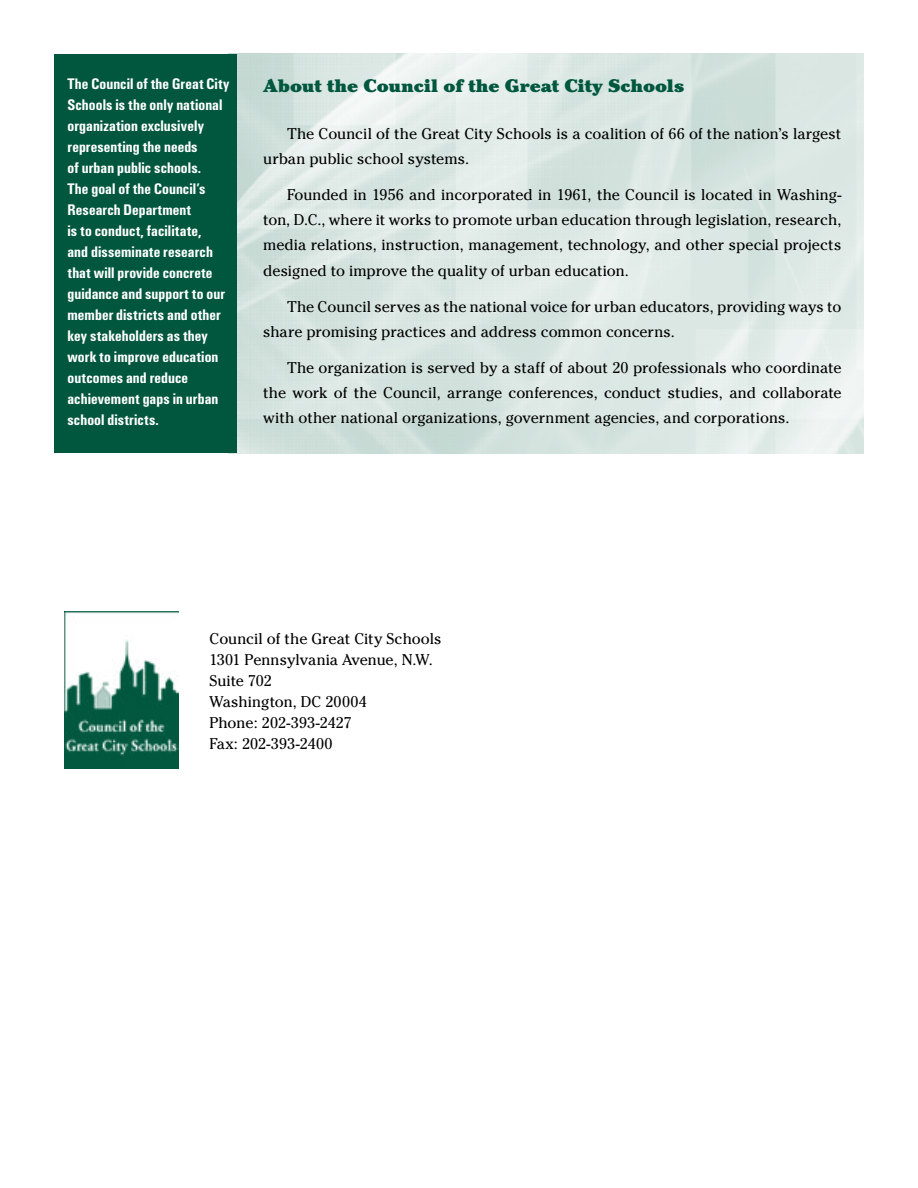
<style>
.page{position:relative;width:918px;height:1188px;background:#fff}
.page>*{position:absolute;margin:0;border:0;box-sizing:border-box;transform-origin:0 0}
.t1{font:900 18px "Cheltenham";color:#00573d}
.t2{font:700 condensed 15.9px/21px "Unitus T";letter-spacing:.005em;color:#fff}
.t3{font:15.45px/25.3px "Cheltenham";color:#000}
</style>
<div class="page">
<img style="left:236px;top:54px;width:628px;height:399px">
<div style="left:54px;top:54px;width:182px;height:399px;background:#00573d"></div>
<img style="left:64px;top:611px;width:114px;height:158px">
<p class="t2" style="left:68px;top:73px;width:163px">The Council of the Great City<br>Schools is the only national organization exclusively representing the needs<br>of urban public schools.<br>The goal of the Council’s<br>Research Department<br>is to conduct, facilitate,<br>and disseminate research that will provide concrete guidance and support to our member districts and other key stakeholders as they work to improve education outcomes and reduce achievement gaps in urban school districts.</p>
<p class="t1" style="left:263px;top:75px;width:422px">About the Council of the Great City Schools</p>
<p class="t3" style="left:263px;top:121px;width:580px;text-indent:24px">The Council of the Great City Schools is a coalition of 66 of the nation’s largest urban public school systems.</p>
<p class="t3" style="left:263px;top:182px;width:580px;text-align:justify;text-indent:24px">Founded in 1956 and incorporated in 1961, the Council is located in Washing&shy;ton, D.C., where it works to promote urban education through legislation, research, media relations, instruction, management, technology, and other special projects designed to improve the quality of urban education.</p>
<p class="t3" style="left:263px;top:294px;width:580px;text-indent:24px">The Council serves as the national voice for urban educators, providing ways to share promising practices and address common concerns.</p>
<p class="t3" style="left:263px;top:355px;width:580px;text-align:justify;text-indent:24px">The organization is served by a staff of about 20 professionals who coordinate the work of the Council, arrange conferences, conduct studies, and collaborate with other national organizations, government agencies, and corporations.</p>
<p class="t3" style="left:210px;top:628px;width:234px;line-height:21px">Council of the Great City Schools<br>1301 Pennsylvania Avenue, N.W.<br>Suite 702<br>Washington, DC 20004<br>Phone: 202-393-2427<br>Fax: 202-393-2400</p>
</div>
